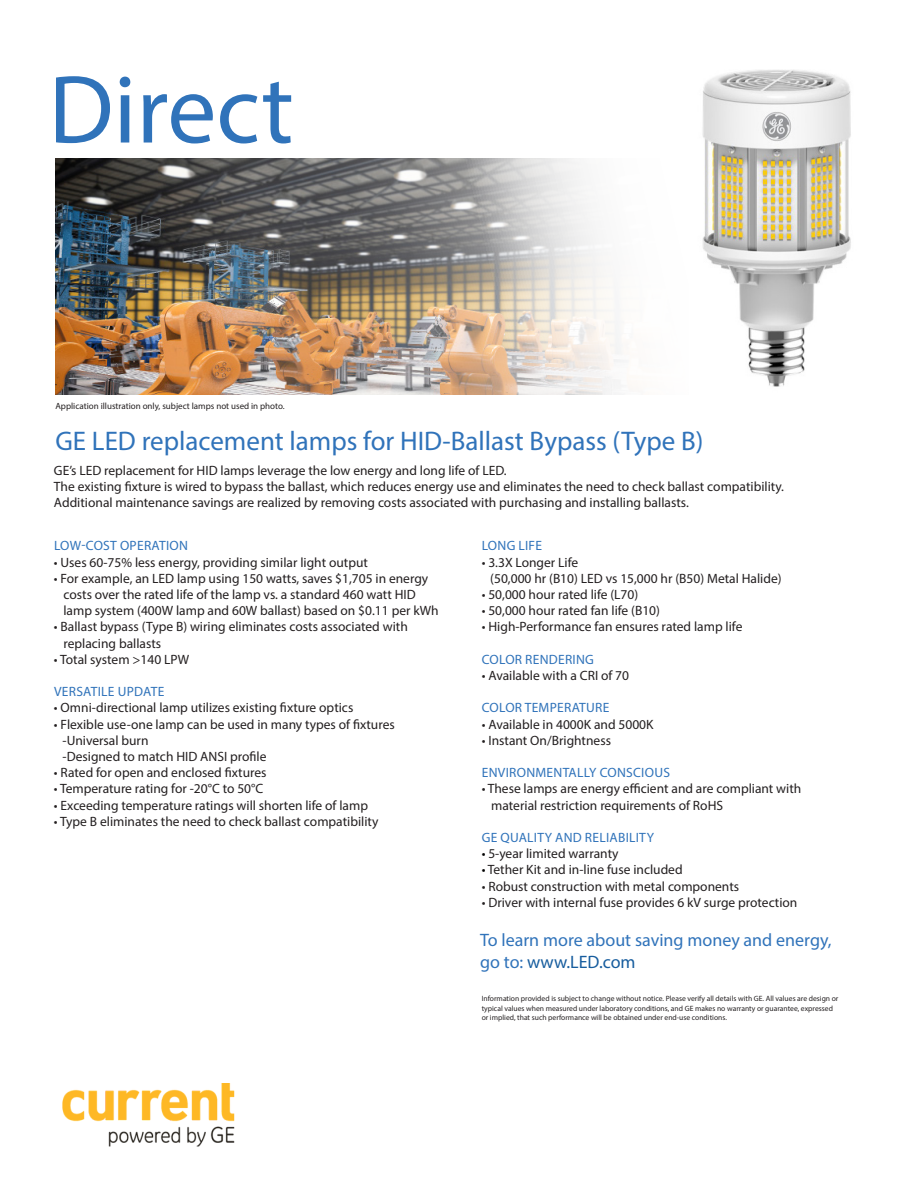
<style>
.page{position:relative;width:918px;height:1188px;background:#fff}
.page>*{position:absolute;margin:0;border:0;box-sizing:border-box;transform-origin:0 0}
.No_Spacing{font:97.65px "Myriad Pro";color:#3073ba}
.No_Spacing-2{font:27px "Myriad Pro";color:#3073ba}
.No_Spacing-3{font:18px/22.5px "Myriad Pro";color:#3073ba}
.t1{font:13.5px/16.2px "Myriad Pro";color:#231f20}
.t2{font:13.5px "Myriad Pro";letter-spacing:.02em;color:#3073ba}
.t3{font:9px "Myriad Pro";color:#231f20}
.t4{font:7.65px/9.1px "Myriad Pro";color:#231f20}
.s1{color:#000}
.s2{color:#175d9e}
</style>
<div class="page">
<img style="left:55px;top:158px;width:574px;height:236px">
<img style="left:702px;top:70px;width:149px;height:317px">
<img style="left:62px;top:1083px;width:173px;height:64px">
<p class="No_Spacing" style="left:49px;top:50px;width:247px">Direct</p>
<p class="t3" style="left:55px;top:400px;width:231px">Application illustration only, subject lamps not used in photo.</p>
<p class="No_Spacing-2" style="left:55px;top:424px;width:649px">GE LED replacement lamps for HID-Ballast Bypass (Type B)</p>
<p class="t1" style="left:54px;top:462px;width:454px">GE’s LED replacement for HID lamps leverage the low energy and long life of LED.</p>
<p class="t1" style="left:54px;top:478px;width:732px">The existing fixture is wired to bypass the ballast, which reduces energy use and eliminates the need to check ballast compatibility.<br>Additional maintenance savings are realized by removing costs associated with purchasing and installing ballasts.</p>
<p class="t2" style="left:54px;top:538px;width:135px">LOW-COST OPERATION</p>
<p class="t1" style="left:54px;top:554px;width:315px">• Uses 60-75% less energy, providing similar light output</p>
<p class="t1" style="left:63px;top:570px;width:377px;text-indent:-9px">• For example, an LED lamp using 150 watts, saves $1,705 in energy costs over the rated life of the lamp vs. a standard 460 watt HID lamp system (400W lamp and 60W ballast) based on $0.11 per kWh</p>
<p class="t1" style="left:63px;top:619px;width:346px;text-indent:-9px">• Ballast bypass (Type B) wiring eliminates costs associated with replacing ballasts</p>
<p class="t1" style="left:54px;top:651px;width:137px">• Total system &gt;140 LPW</p>
<p class="t2" style="left:54px;top:683px;width:112px">VERSATILE UPDATE</p>
<p class="t1" style="left:54px;top:700px;width:301px">• Omni-directional lamp utilizes existing fixture optics</p>
<p class="t1" style="left:54px;top:716px;width:342px">• Flexible use-one lamp can be used in many types of fixtures</p>
<p class="t1" style="left:63px;top:732px;width:88px">-Universal burn</p>
<p class="t1" style="left:63px;top:748px;width:205px">-Designed to match HID ANSI profile</p>
<p class="t1" style="left:54px;top:764px;width:214px">• Rated for open and enclosed fixtures</p>
<p class="t1" style="left:54px;top:781px;width:211px">• Temperature rating for -20°C to 50°C</p>
<p class="t1" style="left:54px;top:797px;width:316px">• Exceeding temperature ratings will shorten life of lamp</p>
<p class="t1" style="left:54px;top:813px;width:326px">• Type B eliminates the need to check ballast compatibility</p>
<p class="t2" style="left:482px;top:538px;width:62px">LONG LIFE</p>
<p class="t1" style="left:482px;top:554px;width:98px">• 3.3X Longer Life</p>
<p class="t1" style="left:490px;top:570px;width:293px">(50,000 hr (B10) LED vs 15,000 hr (B50) Metal Halide)</p>
<p class="t1" style="left:482px;top:586px;width:158px">• 50,000 hour rated life (L70)</p>
<p class="t1" style="left:482px;top:602px;width:180px">• 50,000 hour rated fan life (B10)</p>
<p class="t1" style="left:482px;top:619px;width:262px">• High-Performance fan ensures rated lamp life</p>
<p class="t2" style="left:482px;top:651px;width:114px">COLOR RENDERING</p>
<p class="t1" style="left:482px;top:667px;width:149px">• Available with a CRI of 70</p>
<p class="t2" style="left:482px;top:700px;width:129px">COLOR TEMPERATURE</p>
<p class="t1" style="left:482px;top:716px;width:173px">• Available in 4000K and 5000K</p>
<p class="t1" style="left:482px;top:732px;width:131px">• Instant On/Brightness</p>
<p class="t2" style="left:482px;top:764px;width:190px">ENVIRONMENTALLY CONSCIOUS</p>
<p class="t1" style="left:491px;top:781px;width:312px;text-indent:-9px">• These lamps are energy efficient and are compliant with material restriction requirements of RoHS</p>
<p class="t2" style="left:482px;top:829px;width:174px">GE QUALITY AND RELIABILITY</p>
<p class="t1" style="left:482px;top:845px;width:138px"><span class="s1">•</span> 5-year limited warranty</p>
<p class="t1" style="left:482px;top:862px;width:202px"><span class="s1">•</span> Tether Kit and in-line fuse included</p>
<p class="t1" style="left:482px;top:878px;width:259px">• Robust construction with metal components</p>
<p class="t1" style="left:482px;top:894px;width:317px">• Driver with internal fuse provides 6 kV surge protection</p>
<p class="No_Spacing-3" style="left:480px;top:928px;width:353px">To learn more about saving money and energy, go to: <span class="s2">www.LED.com</span></p>
<p class="t4" style="left:482px;top:994px;width:358px">Information provided is subject to change without notice. Please verify all details with GE. All values are design or typical values when measured under laboratory conditions, and GE makes no warranty or guarantee, expressed or implied, that such performance will be obtained under end-use conditions.</p>
</div>
